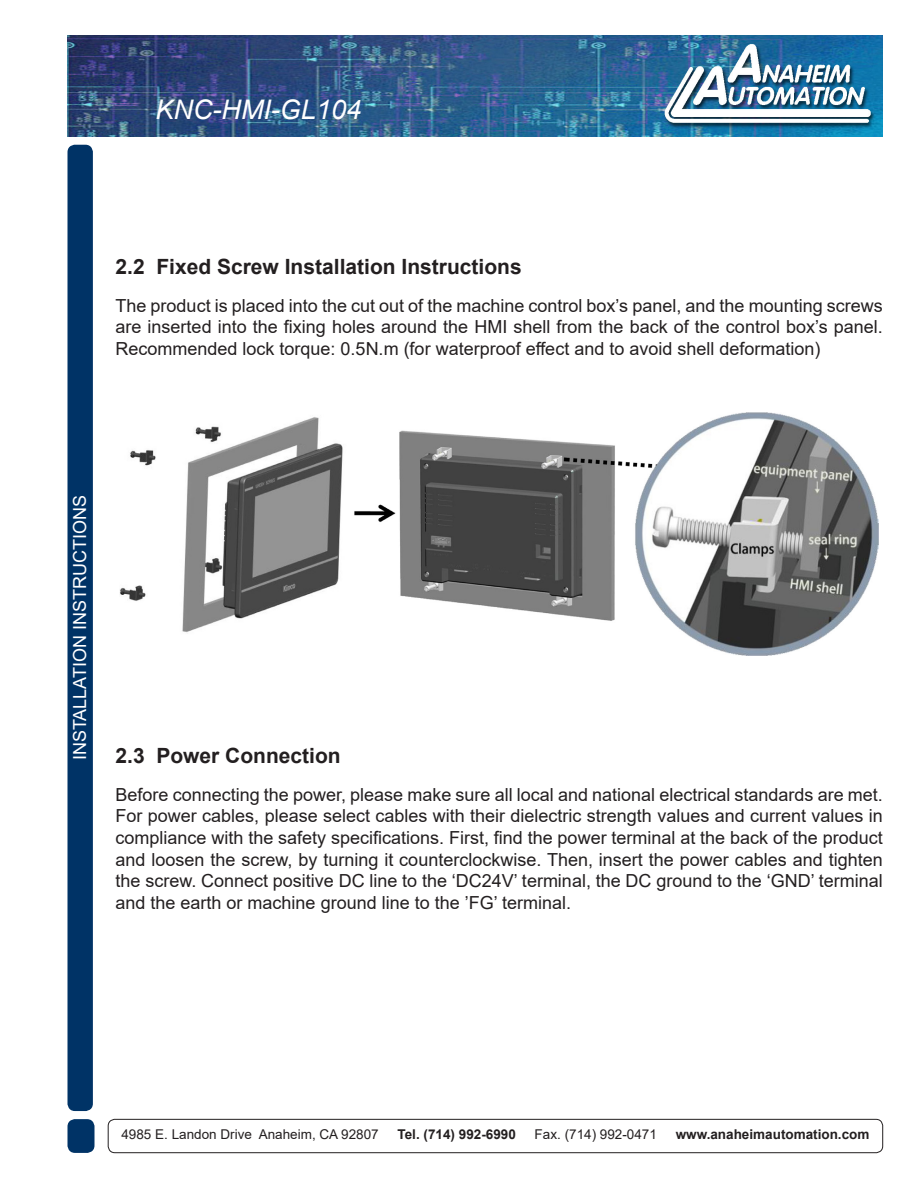
<style>
.page{position:relative;width:918px;height:1188px;background:#fff}
.page>*{position:absolute;margin:0;border:0;box-sizing:border-box;transform-origin:0 0}
.t1{font:italic 27px "Arial";color:#fff}
.t2{font:700 21px "Arial";color:#231f20}
.t3{font:18px/21.6px "Arial";color:#231f20;text-align:justify}
.t4{font:18px "Arial";color:#fff}
.t5{font:13.5px "Arial";color:#231f20}
.t6{font:700 13.5px "Arial";color:#231f20}
</style>
<div class="page">
<img style="left:68px;top:35px;width:815px;height:101px">
<div style="left:68px;top:145px;width:24px;height:965px;background:#036;border-radius:7px"></div>
<div style="left:68px;top:145px;width:25px;height:966px;border:2px solid #036;border-radius:7px"></div>
<div style="left:68px;top:1120px;width:26px;height:32px;background:#036;border-radius:7px"></div>
<div style="left:68px;top:1119px;width:26px;height:34px;border:2px solid #036;border-radius:7px"></div>
<div style="left:108px;top:1119px;width:775px;height:34px;border:1px solid #231f20;border-radius:7px"></div>
<img style="left:120px;top:413px;width:758px;height:243px">
<p class="t1" style="left:156px;top:92px;width:207px">KNC-HMI-GL104</p>
<p class="t2" style="left:116px;top:251px;width:408px">2.2 Fixed Screw Installation Instructions</p>
<p class="t3" style="left:116px;top:294px;width:769px">The product is placed into the cut out of the machine control box’s panel, and the mounting screws are inserted into the fixing holes around the HMI shell from the back of the control box’s panel.<br>Recommended lock torque: 0.5N.m (for waterproof effect and to avoid shell deformation)</p>
<p class="t4" style="left:67px;top:760px;width:267px;rotate:-90deg">INSTALLATION INSTRUCTIONS</p>
<p class="t2" style="left:116px;top:740px;width:227px">2.3 Power Connection</p>
<p class="t3" style="left:116px;top:784px;width:769px">Before connecting the power, please make sure all local and national electrical standards are met.<br>For power cables, please select cables with their dielectric strength values and current values in compliance with the safety specifications. First, find the power terminal at the back of the product and loosen the screw, by turning it counterclockwise. Then, insert the power cables and tighten the screw. Connect positive DC line to the ‘DC24V’ terminal, the DC ground to the ‘GND’ terminal and the earth or machine ground line to the ’FG’ terminal.</p>
<p class="t5" style="left:121px;top:1125px;width:259px">4985 E. Landon Drive Anaheim, CA 92807</p>
<p class="t6" style="left:398px;top:1124px;width:120px">Tel. (714) 992-6990</p>
<p class="t5" style="left:535px;top:1125px;width:124px">Fax. (714) 992-0471</p>
<p class="t6" style="left:676px;top:1124px;width:195px">www.anaheimautomation.com</p>
</div>
